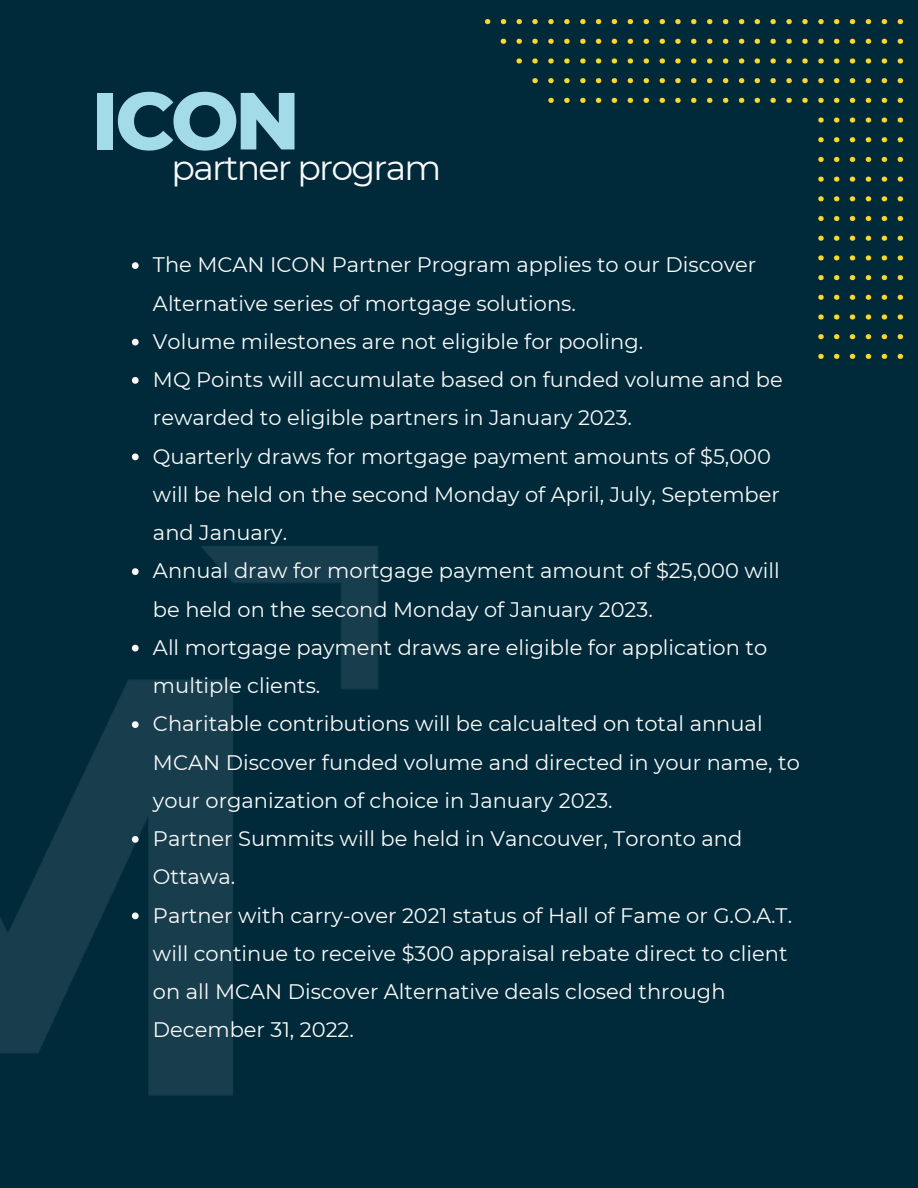
<style>
.page{position:relative;width:918px;height:1188px;background:#002a3a}
.page>*{position:absolute;margin:0;border:0;box-sizing:border-box;transform-origin:0 0}
.t1{font:800 80.85px "Montserrat";color:#a4dbe8}
.t2{font:34.8px "Montserrat";letter-spacing:-.05em;color:#fafafa}
.t3{font:21px/38.2px "Montserrat";color:#fafafa}
</style>
<div class="page">
<img style="left:485px;top:19px;width:418px;height:340px">
<img style="left:0;top:546px;width:378px;height:550px">
<svg style="left:132px;top:262px;width:7px;height:7px"></svg>
<svg style="left:132px;top:339px;width:7px;height:6px"></svg>
<svg style="left:132px;top:377px;width:7px;height:7px"></svg>
<svg style="left:132px;top:453px;width:7px;height:7px"></svg>
<svg style="left:132px;top:568px;width:7px;height:7px"></svg>
<svg style="left:132px;top:645px;width:7px;height:6px"></svg>
<svg style="left:132px;top:721px;width:7px;height:7px"></svg>
<svg style="left:132px;top:836px;width:7px;height:7px"></svg>
<svg style="left:132px;top:912px;width:7px;height:7px"></svg>
<p class="t1" style="left:92px;top:71px;width:210px">ICON</p>
<p class="t2" style="left:172px;top:147px;width:271px">partner program</p>
<p class="t3" style="left:153px;top:246px;width:605px">The MCAN ICON Partner Program applies to our Discover<br>Alternative series of mortgage solutions.</p>
<p class="t3" style="left:153px;top:322px;width:492px">Volume milestones are not eligible for pooling.</p>
<p class="t3" style="left:153px;top:360px;width:631px">MQ Points will accumulate based on funded volume and be rewarded to eligible partners in January 2023.</p>
<p class="t3" style="left:153px;top:437px;width:629px">Quarterly draws for mortgage payment amounts of $5,000 will be held on the second Monday of April, July, September and January.</p>
<p class="t3" style="left:153px;top:552px;width:628px">Annual draw for mortgage payment amount of $25,000 will be held on the second Monday of January 2023.</p>
<p class="t3" style="left:153px;top:628px;width:616px">All mortgage payment draws are eligible for application to multiple clients.</p>
<p class="t3" style="left:153px;top:705px;width:648px">Charitable contributions will be calcualted on total annual<br>MCAN Discover funded volume and directed in your name, to your organization of choice in January 2023.</p>
<p class="t3" style="left:153px;top:819px;width:591px">Partner Summits will be held in Vancouver, Toronto and<br>Ottawa.</p>
<p class="t3" style="left:153px;top:896px;width:641px">Partner with carry-over 2021 status of Hall of Fame or G.O.A.T. will continue to receive $300 appraisal rebate direct to client on all MCAN Discover Alternative deals closed through December 31, 2022.</p>
</div>
